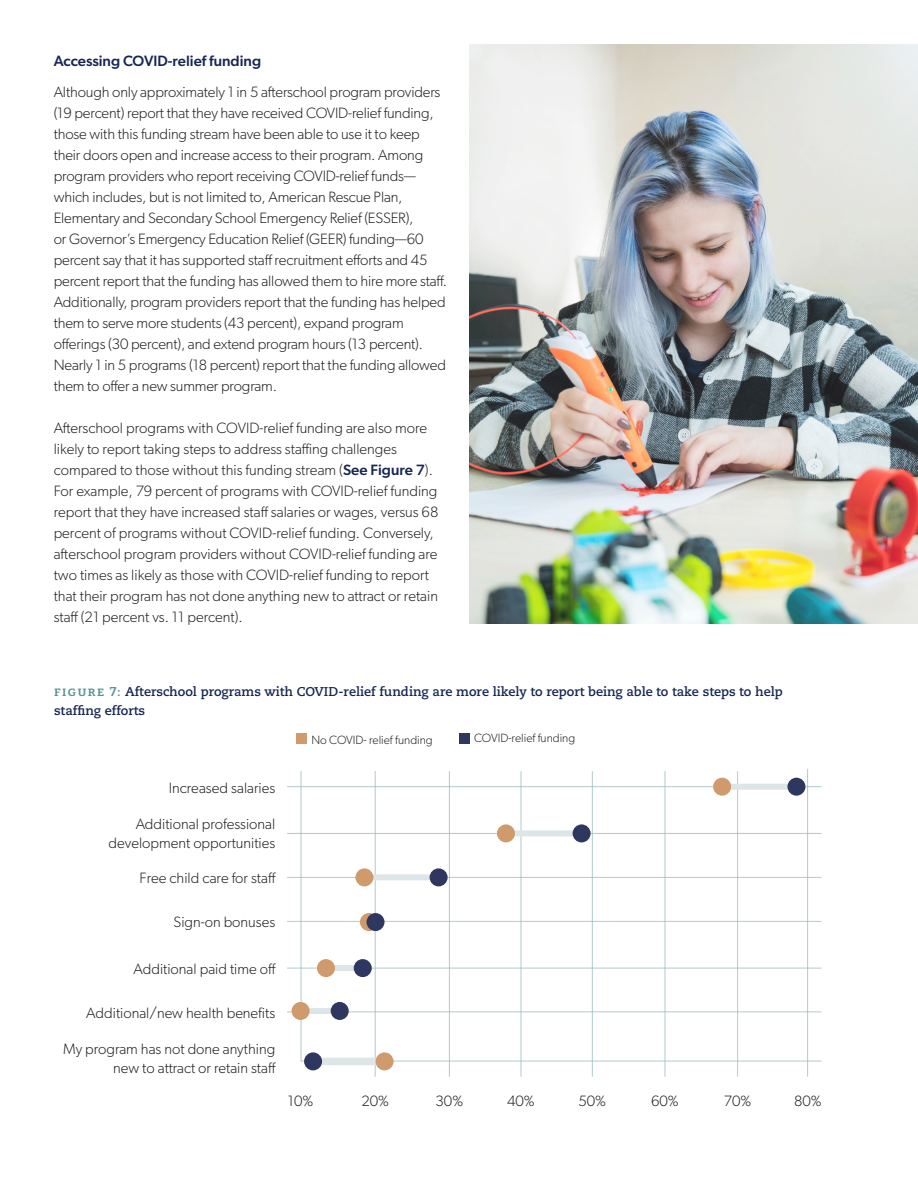
<style>
.page{position:relative;width:918px;height:1188px;background:#fff}
.page>*{position:absolute;margin:0;border:0;box-sizing:border-box;transform-origin:0 0}
.body{font:300 15px/21px "Gibson";letter-spacing:-.01em;color:#231f20}
.t1{font:500 15px "Gibson";color:#172754}
.body_-_figure{font:700 12.75px/19.5px "Caecilia LT Pro 75";color:#172754}
.body_-_small{font:300 12px "Gibson";color:#231f20}
.s1{font-weight:500;color:#172754}
.s2{font-family:"Bitter";font-weight:600;color:#579293}
</style>
<div class="page">
<div style="left:296px;top:733px;width:11px;height:11px;background:#cf9a6c"></div>
<div style="left:459px;top:733px;width:10px;height:11px;background:#2e3760"></div>
<svg style="left:300px;top:771px;width:522px;height:291px"></svg>
<hr style="left:375px;top:771px;width:1px;height:306px;background:#91b3b3">
<hr style="left:449px;top:771px;width:1px;height:306px;background:#91b3b3">
<hr style="left:521px;top:771px;width:1px;height:306px;background:#91b3b3">
<hr style="left:287px;top:1012px;width:535px;height:1px;background:#91b3b3">
<hr style="left:287px;top:968px;width:535px;height:1px;background:#91b3b3">
<hr style="left:287px;top:921px;width:535px;height:1px;background:#91b3b3">
<hr style="left:287px;top:877px;width:535px;height:1px;background:#91b3b3">
<hr style="left:287px;top:833px;width:535px;height:1px;background:#91b3b3">
<hr style="left:287px;top:786px;width:535px;height:1px;background:#91b3b3">
<hr style="left:592px;top:771px;width:1px;height:306px;background:#91b3b3">
<hr style="left:665px;top:771px;width:1px;height:306px;background:#91b3b3">
<hr style="left:737px;top:771px;width:1px;height:306px;background:#91b3b3">
<hr style="left:807px;top:769px;width:1px;height:308px;background:#91b3b3">
<div style="left:301px;top:1008px;width:39px;height:6px;background:#dce6e6"></div>
<div style="left:312px;top:1058px;width:71px;height:7px;background:#dce6e6"></div>
<div style="left:304px;top:1052px;width:18px;height:18px;background:#2e3760;border-radius:50%"></div>
<div style="left:376px;top:1052px;width:18px;height:18px;background:#cf9a6c;border-radius:50%"></div>
<div style="left:292px;top:1002px;width:18px;height:18px;background:#cf9a6c;border-radius:50%"></div>
<div style="left:326px;top:965px;width:39px;height:6px;background:#dce6e6"></div>
<div style="left:317px;top:959px;width:18px;height:18px;background:#cf9a6c;border-radius:50%"></div>
<div style="left:354px;top:959px;width:18px;height:18px;background:#2e3760;border-radius:50%"></div>
<div style="left:331px;top:1002px;width:18px;height:18px;background:#2e3760;border-radius:50%"></div>
<svg style="left:360px;top:913px;width:18px;height:18px"></svg>
<div style="left:369px;top:874px;width:72px;height:6px;background:#dce6e6"></div>
<div style="left:355px;top:868px;width:18px;height:18px;background:#cf9a6c;border-radius:50%"></div>
<div style="left:506px;top:830px;width:79px;height:6px;background:#dce6e6"></div>
<div style="left:497px;top:824px;width:18px;height:18px;background:#cf9a6c;border-radius:50%"></div>
<div style="left:573px;top:824px;width:18px;height:18px;background:#2e3760;border-radius:50%"></div>
<div style="left:430px;top:868px;width:18px;height:18px;background:#2e3760;border-radius:50%"></div>
<div style="left:367px;top:913px;width:18px;height:18px;background:#2e3760;border-radius:50%"></div>
<div style="left:722px;top:784px;width:80px;height:6px;background:#dce6e6"></div>
<div style="left:713px;top:778px;width:18px;height:18px;background:#cf9a6c;border-radius:50%"></div>
<div style="left:787px;top:778px;width:18px;height:18px;background:#2e3760;border-radius:50%"></div>
<img style="left:469px;top:45px;width:449px;height:578px">
<h2 class="t1" style="left:54px;top:52px;width:209px">Accessing COVID-relief funding</h2>
<p class="body" style="left:54px;top:82px;width:395px">Although only approximately 1 in 5 afterschool program providers (19 percent) report that they have received COVID-relief funding, those with this funding stream have been able to use it to keep their doors open and increase access to their program. Among program providers who report receiving COVID-relief funds— which includes, but is not limited to, American Rescue Plan, Elementary and Secondary School Emergency Relief (ESSER),<br>or Governor’s Emergency Education Relief (GEER) funding—60 percent say that it has supported staff recruitment efforts and 45 percent report that the funding has allowed them to hire more staff.<br>Additionally, program providers report that the funding has helped them to serve more students (43 percent), expand program offerings (30 percent), and extend program hours (13 percent).<br>Nearly 1 in 5 programs (18 percent) report that the funding allowed them to offer a new summer program.</p>
<p class="body" style="left:54px;top:418px;width:386px">Afterschool programs with COVID-relief funding are also more likely to report taking steps to address staffing challenges compared to those without this funding stream (<span class="s1">See Figure 7</span>).<br>For example, 79 percent of programs with COVID-relief funding report that they have increased staff salaries or wages, versus 68 percent of programs without COVID-relief funding. Conversely, afterschool program providers without COVID-relief funding are two times as likely as those with COVID-relief funding to report that their program has not done anything new to attract or retain staff (21 percent vs. 11 percent).</p>
<p class="body_-_figure" style="left:54px;top:681px;width:730px"><span class="s2">figure 7:</span> Afterschool programs with COVID-relief funding are more likely to report being able to take steps to help staffing efforts</p>
<p class="body_-_small" style="left:311px;top:733px;width:123px">No COVID- relief funding</p>
<p class="body_-_small" style="left:474px;top:731px;width:103px">COVID-relief funding</p>
<p class="body" style="left:169px;top:777px;width:108px">Increased salaries</p>
<p class="body" style="left:109px;top:814px;width:168px;line-height:19.5px;text-align:right">Additional professional development opportunities</p>
<p class="body" style="left:140px;top:868px;width:138px">Free child care for staff</p>
<p class="body" style="left:174px;top:912px;width:103px">Sign-on bonuses</p>
<p class="body" style="left:134px;top:958px;width:144px">Additional paid time off</p>
<p class="body" style="left:86px;top:1002px;width:190px">Additional/new health benefits</p>
<p class="body" style="left:63px;top:1039px;width:214px;line-height:19.5px;text-align:right">My program has not done anything new to attract or retain staff</p>
<p class="body" style="left:288px;top:1090px;width:27px">10%</p>
<p class="body" style="left:361px;top:1090px;width:29px">20%</p>
<p class="body" style="left:436px;top:1090px;width:29px">30%</p>
<p class="body" style="left:507px;top:1090px;width:29px">40%</p>
<p class="body" style="left:579px;top:1090px;width:29px">50%</p>
<p class="body" style="left:651px;top:1090px;width:29px">60%</p>
<p class="body" style="left:724px;top:1090px;width:29px">70%</p>
<p class="body" style="left:794px;top:1090px;width:29px">80%</p>
</div>
